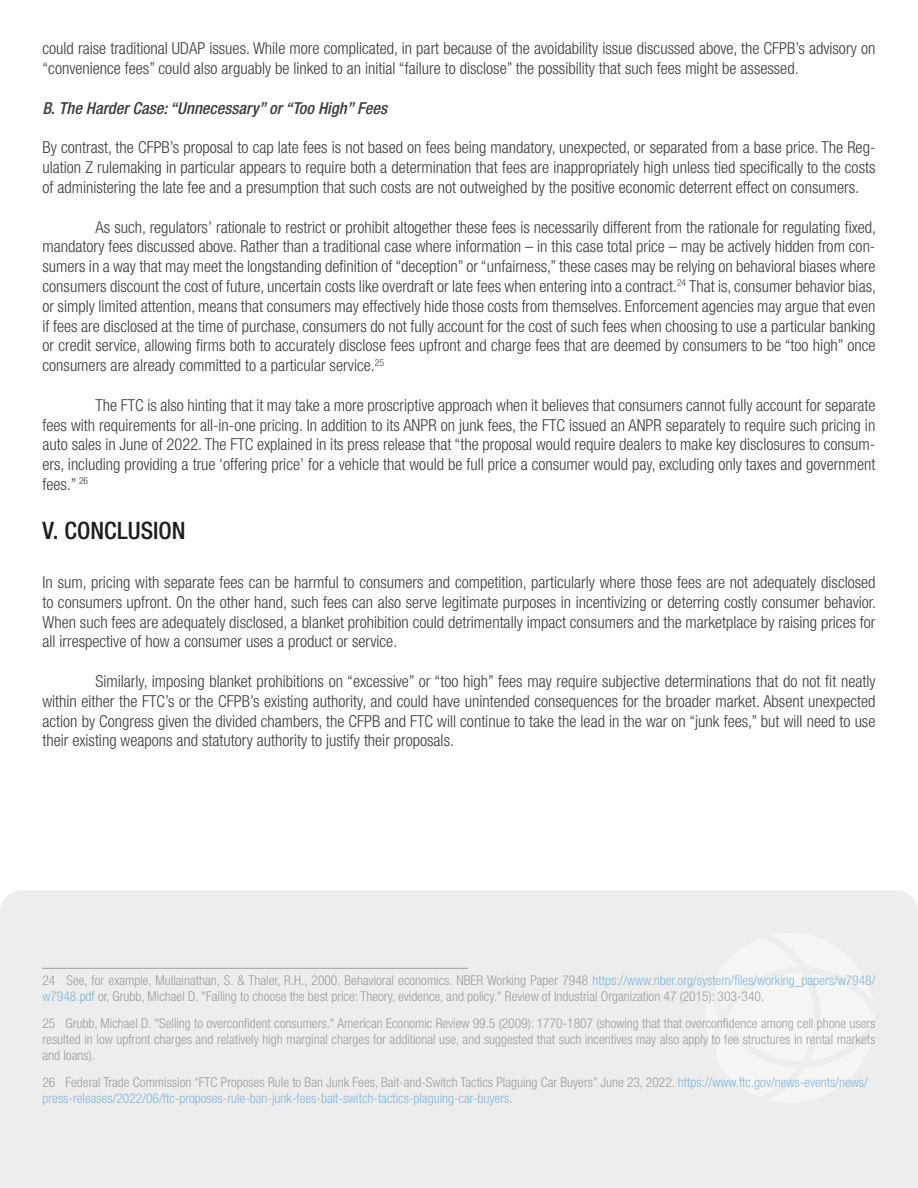
<style>
.page{position:relative;width:918px;height:1188px;background:#fff}
.page>*{position:absolute;margin:0;border:0;box-sizing:border-box;transform-origin:0 0}
.t1{font:500 condensed 24px "Helvetica Neue LT Std";color:#1d1d1b}
.t2{font:300 condensed 16.5px/19.8px "Helvetica Neue LT Std";color:#3c3c3b;text-align:justify}
.t3{font:italic 500 condensed 16.5px "Helvetica Neue LT Std";color:#3c3c3b}
.t4{font:300 condensed 13.5px/16.2px "Helvetica Neue LT Std";color:#9d9d9c}
.t5{font:300 condensed 13.5px/16.2px "Helvetica Neue LT Std";color:#80b7db}
.s1{color:#80b7db}
.s2{color:#9d9d9c}
</style>
<div class="page">
<div style="left:0;top:890px;width:918px;height:298px;background:#ededed"></div>
<div style="left:705px;top:933px;width:170px;height:170px;background:#f5f5f5"></div>
<hr style="left:43px;top:968px;width:425px;height:1px;background:#9d9d9c">
<p class="t2" style="left:43px;top:38px;width:835px">could raise traditional UDAP issues. While more complicated, in part because of the avoidability issue discussed above, the CFPB’s advisory on “convenience fees” could also arguably be linked to an initial “failure to disclose” the possibility that such fees might be assessed.</p>
<p class="t3" style="left:43px;top:98px;width:346px">B. The Harder Case: “Unnecessary” or “Too High” Fees</p>
<p class="t2" style="left:43px;top:137px;width:834px">By contrast, the CFPB’s proposal to cap late fees is not based on fees being mandatory, unexpected, or separated from a base price. The Reg&shy;ulation Z rulemaking in particular appears to require both a determination that fees are inappropriately high unless tied specifically to the costs of administering the late fee and a presumption that such costs are not outweighed by the positive economic deterrent effect on consumers.</p>
<p class="t2" style="left:43px;top:217px;width:835px;text-indent:53px">As such, regulators’ rationale to restrict or prohibit altogether these fees is necessarily different from the rationale for regulating fixed, mandatory fees discussed above. Rather than a traditional case where information – in this case total price – may be actively hidden from con&shy;sumers in a way that may meet the longstanding definition of “deception” or “unfairness,” these cases may be relying on behavioral biases where consumers discount the cost of future, uncertain costs like overdraft or late fees when entering into a contract.<sup>24</sup> That is, consumer behavior bias, or simply limited attention, means that consumers may effectively hide those costs from themselves. Enforcement agencies may argue that even if fees are disclosed at the time of purchase, consumers do not fully account for the cost of such fees when choosing to use a particular banking or credit service, allowing firms both to accurately disclose fees upfront and charge fees that are deemed by consumers to be “too high” once consumers are already committed to a particular service.<sup>25</sup></p>
<p class="t2" style="left:43px;top:395px;width:834px;text-indent:53px">The FTC is also hinting that it may take a more proscriptive approach when it believes that consumers cannot fully account for separate fees with requirements for all-in-one pricing. In addition to its ANPR on junk fees, the FTC issued an ANPR separately to require such pricing in auto sales in June of 2022. The FTC explained in its press release that “the proposal would require dealers to make key disclosures to consum&shy;ers, including providing a true ‘offering price’ for a vehicle that would be full price a consumer would pay, excluding only taxes and government fees.” <sup>26</sup></p>
<h1 class="t1" style="left:43px;top:516px;width:145px">V. CONCLUSION</h1>
<p class="t2" style="left:43px;top:572px;width:835px">In sum, pricing with separate fees can be harmful to consumers and competition, particularly where those fees are not adequately disclosed to consumers upfront. On the other hand, such fees can also serve legitimate purposes in incentivizing or deterring costly consumer behavior.<br>When such fees are adequately disclosed, a blanket prohibition could detrimentally impact consumers and the marketplace by raising prices for all irrespective of how a consumer uses a product or service.</p>
<p class="t2" style="left:43px;top:671px;width:835px;text-indent:53px">Similarly, imposing blanket prohibitions on “excessive” or “too high” fees may require subjective determinations that do not fit neatly within either the FTC’s or the CFPB’s existing authority, and could have unintended consequences for the broader market. Absent unexpected action by Congress given the divided chambers, the CFPB and FTC will continue to take the lead in the war on “junk fees,” but will need to use their existing weapons and statutory authority to justify their proposals.</p>
<p class="t4" style="left:43px;top:972px;width:834px">24 See, for example, Mullainathan, S. &amp; Thaler, R.H., 2000. Behavioral economics. NBER Working Paper 7948 <span class="s1">https://www.nber.org/system/files/working_papers/w7948/ w7948.pdf</span> or, Grubb, Michael D. "Failing to choose the best price: Theory, evidence, and policy." Review of Industrial Organization 47 (2015): 303-340.</p>
<p class="t4" style="left:43px;top:1015px;width:835px;text-align:justify">25 Grubb, Michael D. "Selling to overconfident consumers." American Economic Review 99.5 (2009): 1770-1807 (showing that that overconfidence among cell phone users resulted in low upfront charges and relatively high marginal charges for additional use, and suggested that such incentives may also apply to fee structures in rental markets and loans).</p>
<p class="t5" style="left:43px;top:1074px;width:827px"><span class="s2">26 Federal Trade Commission “FTC Proposes Rule to Ban Junk Fees, Bait-and-Switch Tactics Plaguing Car Buyers” June 23, 2022.</span> https://www.ftc.gov/news-events/news/ press-releases/2022/06/ftc-proposes-rule-ban-junk-fees-bait-switch-tactics-plaguing-car-buyers<span class="s2">.</span></p>
</div>
